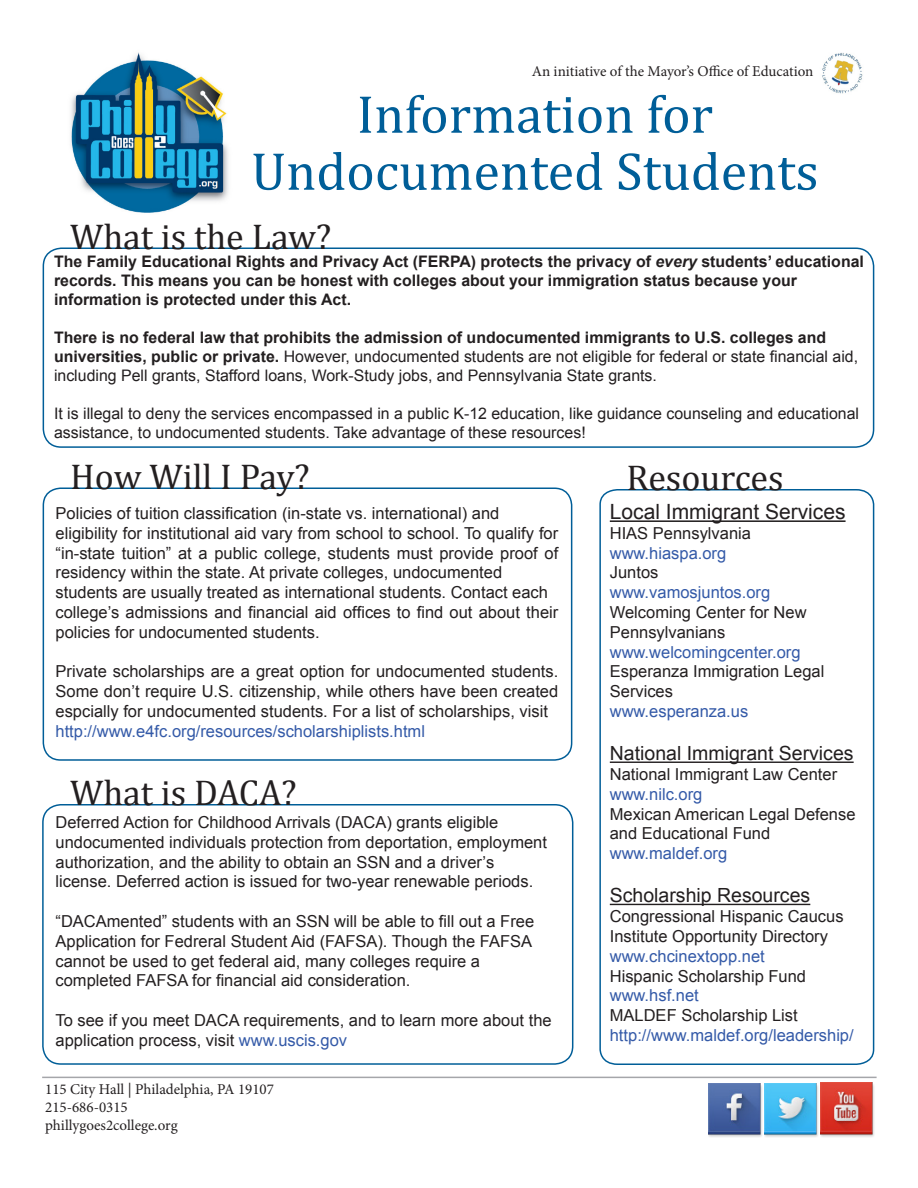
<style>
.page{position:relative;width:918px;height:1188px;background:#fff}
.page>*{position:absolute;margin:0;border:0;box-sizing:border-box;transform-origin:0 0}
.t1{font:54px "Cambria";color:#005e98}
.t2{font:36px "Cambria";color:#231f20}
.t3{font:21px "Arial";color:#231f20}
.t4{font:19.5px "Arial";color:#231f20}
.t5{font:16.5px/19.8px "Arial";color:#231f20}
.t6{font:16.5px "Arial";color:#345aa8}
.t7{font:15.9px/19px "Arial";color:#231f20}
.t8{font:700 15.9px/19px "Arial";color:#231f20}
.t9{font:15px "Minion Pro";color:#231f20}
.s1{font-style:italic}
.s2{font-weight:700}
.s3{color:#345aa8}
</style>
<div class="page">
<div style="left:43px;top:488px;width:529px;height:273px;border:2px solid #005e98;border-radius:17px"></div>
<svg style="left:599px;top:489px;width:276px;height:576px"></svg>
<hr style="left:42px;top:1077px;width:835px;height:1px;background:#a5a6aa">
<img style="left:822px;top:53px;width:41px;height:41px">
<div style="left:42px;top:804px;width:531px;height:261px;border:2px solid #005e98;border-radius:18px"></div>
<div style="left:43px;top:248px;width:831px;height:200px;border:2px solid #005e98;border-radius:18px"></div>
<hr style="left:610px;top:520px;width:236px;height:2px;background:#231f20">
<hr style="left:610px;top:762px;width:244px;height:1px;background:#231f20">
<hr style="left:610px;top:904px;width:200px;height:1px;background:#231f20">
<img style="left:708px;top:1083px;width:166px;height:54px">
<img style="left:71px;top:52px;width:157px;height:161px">
<p class="t9" style="left:532px;top:61px;width:283px">An initiative of the Mayor’s Office of Education</p>
<p class="t1" style="left:357px;top:83px;width:358px">Information for</p>
<p class="t1" style="left:251px;top:140px;width:569px">Undocumented Students</p>
<p class="t2" style="left:70px;top:215px;width:263px">What is the Law?</p>
<p class="t8" style="left:54px;top:252px;width:812px">The Family Educational Rights and Privacy Act (FERPA) protects the privacy of <span class="s1">every</span> students’ educational records. This means you can be honest with colleges about your immigration status because your information is protected under this Act.</p>
<p class="t7" style="left:54px;top:328px;width:806px"><span class="s2">There is no federal law that prohibits the admission of undocumented immigrants to U.S. colleges and universities, public or private.</span> However, undocumented students are not eligible for federal or state financial aid, including Pell grants, Stafford loans, Work-Study jobs, and Pennsylvania State grants.</p>
<p class="t7" style="left:54px;top:404px;width:807px">It is illegal to deny the services encompassed in a public K-12 education, like guidance counseling and educational assistance, to undocumented students. Take advantage of these resources!</p>
<p class="t2" style="left:70px;top:455px;width:241px">How Will I Pay?</p>
<p class="t5" style="left:56px;top:503px;width:445px">Policies of tuition classification (in-state vs. international) and</p>
<p class="t5" style="left:56px;top:523px;width:504px;text-align:justify">eligibility for institutional aid vary from school to school. To qualify for “in-state tuition” at a public college, students must provide proof of residency within the state. At private colleges, undocumented</p>
<p class="t5" style="left:56px;top:583px;width:494px">students are usually treated as international students. Contact each</p>
<p class="t5" style="left:56px;top:602px;width:504px">college’s admissions and financial aid offices to find out about their policies for undocumented students.</p>
<p class="t5" style="left:56px;top:662px;width:504px;text-align:justify">Private scholarships are a great option for undocumented students.<br>Some don’t require U.S. citizenship, while others have been created espcially for undocumented students. For a list of scholarships, visit</p>
<p class="t6" style="left:56px;top:720px;width:371px">http://www.e4fc.org/resources/scholarshiplists.html</p>
<p class="t2" style="left:70px;top:771px;width:228px">What is DACA?</p>
<p class="t5" style="left:56px;top:812px;width:444px">Deferred Action for Childhood Arrivals (DACA) grants eligible</p>
<p class="t5" style="left:56px;top:832px;width:493px">undocumented individuals protection from deportation, employment authorization, and the ability to obtain an SSN and a driver’s</p>
<p class="t5" style="left:56px;top:872px;width:479px">license. Deferred action is issued for two-year renewable periods.</p>
<p class="t5" style="left:56px;top:911px;width:480px">“DACAmented” students with an SSN will be able to fill out a Free<br>Application for Fedreral Student Aid (FAFSA). Though the FAFSA cannot be used to get federal aid, many colleges require a</p>
<p class="t5" style="left:56px;top:971px;width:356px">completed FAFSA for financial aid consideration.</p>
<p class="t5" style="left:56px;top:1010px;width:498px">To see if you meet DACA requirements, and to learn more about the application process, visit <span class="s3">www.uscis.gov</span></p>
<p class="t9" style="left:45px;top:1079px;width:230px">115 City Hall | Philadelphia, PA 19107</p>
<p class="t9" style="left:45px;top:1097px;width:84px">215-686-0315</p>
<p class="t9" style="left:45px;top:1115px;width:134px">phillygoes2college.org</p>
<p class="t2" style="left:627px;top:457px;width:159px">Resources</p>
<p class="t3" style="left:610px;top:498px;width:237px">Local Immigrant Services</p>
<p class="t5" style="left:610px;top:523px;width:143px">HIAS Pennsylvania</p>
<p class="t6" style="left:610px;top:542px;width:118px">www.hiaspa.org</p>
<p class="t5" style="left:610px;top:563px;width:50px">Juntos</p>
<p class="t6" style="left:610px;top:582px;width:162px">www.vamosjuntos.org</p>
<p class="t5" style="left:610px;top:602px;width:198px">Welcoming Center for New</p>
<p class="t5" style="left:610px;top:622px;width:117px">Pennsylvanians</p>
<p class="t6" style="left:610px;top:641px;width:192px">www.welcomingcenter.org</p>
<p class="t5" style="left:610px;top:662px;width:216px">Esperanza Immigration Legal</p>
<p class="t5" style="left:610px;top:682px;width:65px">Services</p>
<p class="t6" style="left:610px;top:700px;width:140px">www.esperanza.us</p>
<p class="t4" style="left:610px;top:741px;width:245px">National Immigrant Services</p>
<p class="t5" style="left:610px;top:764px;width:229px">National Immigrant Law Center</p>
<p class="t6" style="left:610px;top:783px;width:94px">www.nilc.org</p>
<p class="t5" style="left:610px;top:804px;width:247px">Mexican American Legal Defense and Educational Fund</p>
<p class="t6" style="left:610px;top:843px;width:119px">www.maldef.org</p>
<p class="t4" style="left:610px;top:883px;width:202px">Scholarship Resources</p>
<p class="t5" style="left:610px;top:907px;width:235px">Congressional Hispanic Caucus<br>Institute Opportunity Directory</p>
<p class="t6" style="left:610px;top:945px;width:156px">www.chcinextopp.net</p>
<p class="t5" style="left:610px;top:966px;width:198px">Hispanic Scholarship Fund</p>
<p class="t6" style="left:610px;top:985px;width:90px">www.hsf.net</p>
<p class="t5" style="left:610px;top:1006px;width:189px">MALDEF Scholarship List</p>
<p class="t6" style="left:610px;top:1024px;width:245px">http://www.maldef.org/leadership/</p>
</div>
